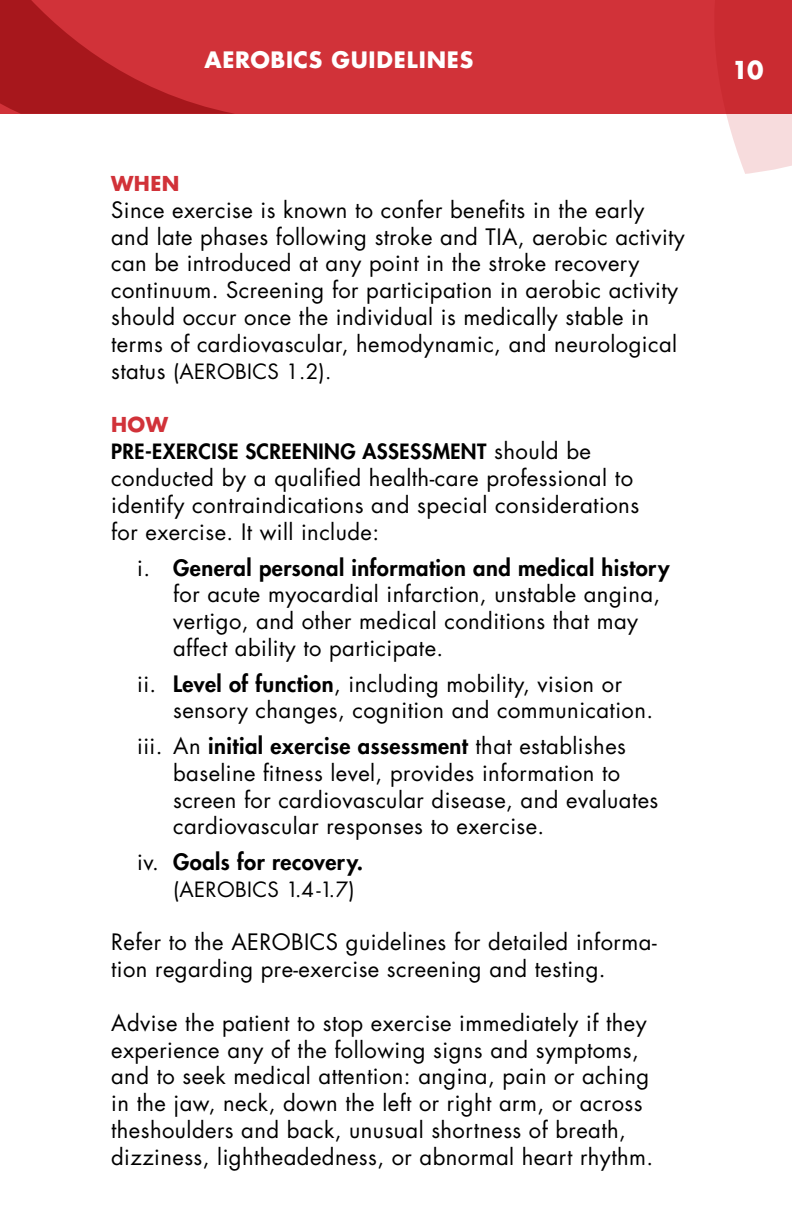
<style>
.page{position:relative;width:792px;height:1224px;background:#fff}
.page>*{position:absolute;margin:0;border:0;box-sizing:border-box;transform-origin:0 0}
.t1{font:700 24px "Futura Std";color:#fff}
.t2{font:22px/26.8px "Futura Std";letter-spacing:.02em;color:#000}
.t3{font:800 22px "Futura Std";letter-spacing:.02em;color:#000}
.t4{font:700 22px "Futura Std";letter-spacing:.035em;color:#fff}
.t5{font:800 20.4px "Futura Std";letter-spacing:.02em;color:#000}
.t6{font:20.4px "Futura Std";letter-spacing:.02em;color:#000}
.t7{font:700 20px "Futura Std";letter-spacing:.02em;color:#d13239}
.s1{font-size:22px}
.s2{font-weight:400;font-size:22px}
.s3{font-weight:800}
.s4{font-weight:400}
</style>
<div class="page">
<div style="left:0;top:0;width:792px;height:114px;background:#d13239"></div>
<svg style="left:726px;top:114px;width:66px;height:60px"></svg>
<svg style="left:0;top:0;width:234px;height:114px"></svg>
<p class="t4" style="left:204px;top:45px;width:270px">AEROBICS GUIDELINES</p>
<p class="t7" style="left:111px;top:170px;width:70px">WHEN</p>
<p class="t2" style="left:111px;top:197px;width:575px">Since exercise is known to confer benefits in the early and late phases following stroke and TIA, aerobic activity can be introduced at any point in the stroke recovery continuum. Screening for participation in aerobic activity should occur once the individual is medically stable in terms of cardiovascular, hemodynamic, and neurological</p>
<p class="t6" style="left:111px;top:358px;width:222px"><span class="s1">status</span> (AEROBICS 1.2).</p>
<p class="t7" style="left:111px;top:412px;width:58px">HOW</p>
<p class="t5" style="left:111px;top:439px;width:481px">PRE-EXERCISE SCREENING ASSESSMENT <span class="s2">should be</span></p>
<p class="t2" style="left:111px;top:465px;width:530px">conducted by a qualified health-care professional to identify contraindications and special considerations for exercise. It will include:</p>
<p class="t2" style="left:173px;top:554px;width:498px;text-indent:-36px">i. <span class="s3">General personal information and medical history </span>for acute myocardial infarction, unstable angina, vertigo, and other medical conditions that may affect ability to participate.</p>
<p class="t2" style="left:173px;top:670px;width:481px;text-indent:-36px">ii. <span class="s3">Level of function</span>, including mobility, vision or sensory changes, cognition and communication.</p>
<p class="t2" style="left:173px;top:733px;width:487px;text-indent:-36px">iii. An <span class="s3">initial exercise assessment</span> that establishes baseline fitness level, provides information to screen for cardiovascular disease, and evaluates cardiovascular responses to exercise.</p>
<p class="t3" style="left:137px;top:848px;width:228px"><span class="s4">iv.</span> Goals for recovery.</p>
<p class="t6" style="left:173px;top:876px;width:183px">(AEROBICS 1.4-1.7)</p>
<p class="t2" style="left:111px;top:929px;width:547px">Refer to the AEROBICS guidelines for detailed informa&shy;tion regarding pre-exercise screening and testing.</p>
<p class="t2" style="left:111px;top:1010px;width:544px">Advise the patient to stop exercise immediately if they experience any of the following signs and symptoms, and to seek medical attention: angina, pain or aching in the jaw, neck, down the left or right arm, or across theshoulders and back, unusual shortness of breath, dizziness, lightheadedness, or abnormal heart rhythm.</p>
<p class="t1" style="left:732px;top:54px;width:33px">10</p>
</div>
